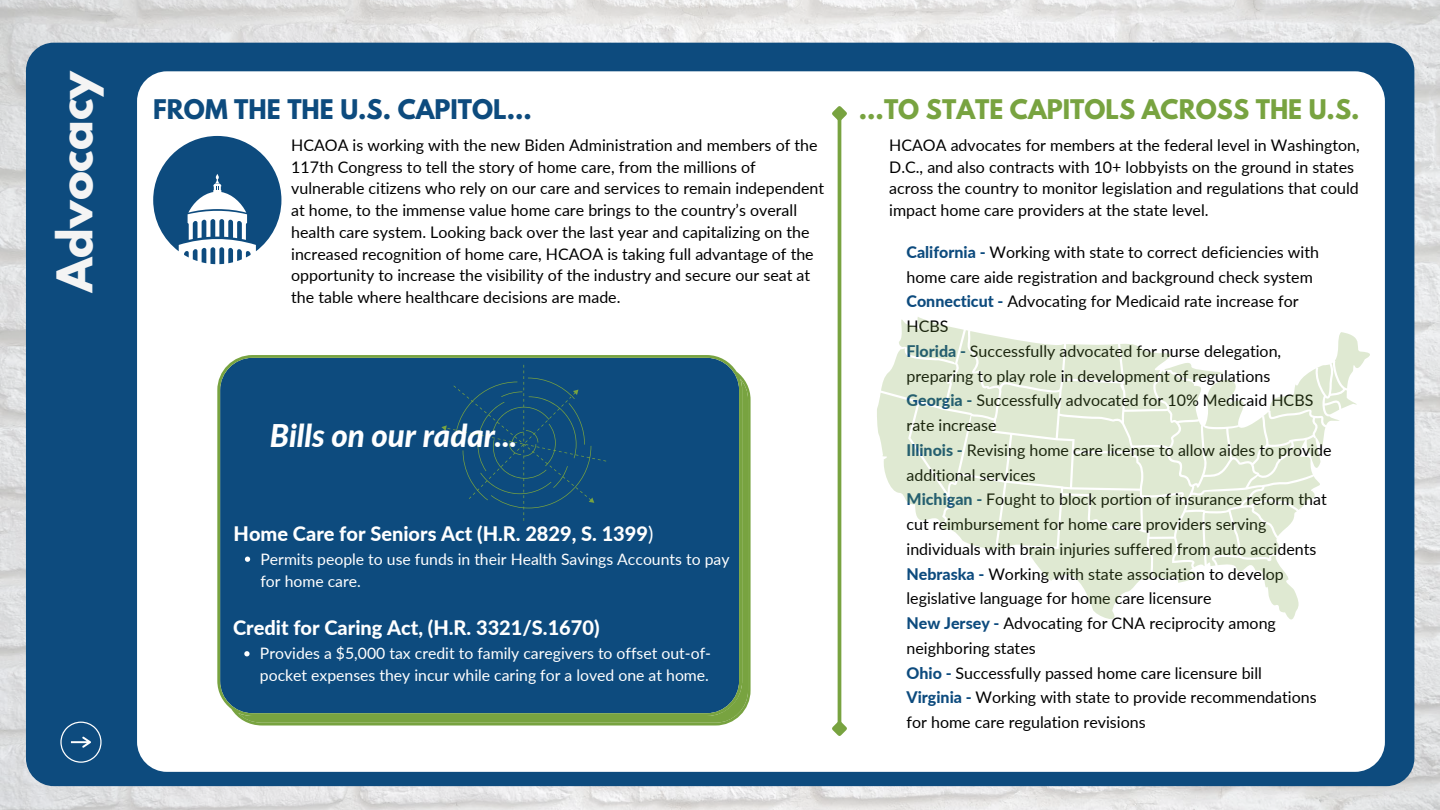
<style>
.page{position:relative;width:1440px;height:810px;background:#fff}
.page>*{position:absolute;margin:0;border:0;box-sizing:border-box;transform-origin:0 0}
.t1{font:700 43.6px "League Spartan";color:#f4f4f4}
.t2{font:italic 800 31.3px "Lato";color:#fff}
.t3{font:700 24px "League Spartan";color:#78a340}
.t4{font:700 24px "League Spartan";color:#0d4b7e}
.t5{font:800 20px "Lato";color:#fff}
.t6{font:16px/24.8px "Lato";color:#000}
.t7{font:15.8px/21.8px "Lato";color:#fff}
.s1{font-weight:800;color:#0d4b7e}
.s2{font-weight:400}
</style>
<div class="page">
<img style="left:0;top:0;width:1440px;height:810px">
<div style="left:26px;top:43px;width:1388px;height:743px;background:#0d4b7e;border-radius:28px"></div>
<div style="left:137px;top:71px;width:1248px;height:701px;background:#fff;border-radius:30px"></div>
<svg style="left:60px;top:722px;width:42px;height:41px"></svg>
<svg style="left:153px;top:136px;width:128px;height:128px"></svg>
<svg style="left:877px;top:317px;width:493px;height:303px"></svg>
<svg style="left:217px;top:355px;width:534px;height:371px;background:#18537b"></svg>
<svg style="left:244px;top:651px;width:6px;height:5px"></svg>
<svg style="left:245px;top:557px;width:5px;height:5px"></svg>
<svg style="left:441px;top:365px;width:165px;height:156px;background:#104d7b"></svg>
<hr style="left:838px;top:119px;width:3px;height:604px;background:#78a340">
<svg style="left:832px;top:106px;width:15px;height:18px"></svg>
<svg style="left:832px;top:718px;width:15px;height:18px"></svg>
<p class="t1" style="left:53px;top:292px;width:224px;rotate:-90deg">Advocacy</p>
<p class="t4" style="left:153px;top:97px;width:380px">FROM THE THE U.S. CAPITOL...</p>
<p class="t3" style="left:859px;top:97px;width:502px">...TO STATE CAPITOLS ACROSS THE U.S.</p>
<p class="t6" style="left:291px;top:134px;width:534px;line-height:21.8px">HCAOA is working with the new Biden Administration and members of the 117th Congress to tell the story of home care, from the millions of vulnerable citizens who rely on our care and services to remain independent at home, to the immense value home care brings to the country’s overall health care system. Looking back over the last year and capitalizing on the increased recognition of home care, HCAOA is taking full advantage of the opportunity to increase the visibility of the industry and secure our seat at the table where healthcare decisions are made.</p>
<p class="t6" style="left:889px;top:134px;width:472px;line-height:21.8px">HCAOA advocates for members at the federal level in Washington, D.C., and also contracts with 10+ lobbyists on the ground in states across the country to monitor legislation and regulations that could impact home care providers at the state level.</p>
<p class="t6" style="left:907px;top:239px;width:414px"><span class="s1">California -</span> Working with state to correct deficiencies with home care aide registration and background check system</p>
<p class="t6" style="left:907px;top:289px;width:394px"><span class="s1">Connecticut -</span> Advocating for Medicaid rate increase for<br>HCBS</p>
<p class="t6" style="left:907px;top:338px;width:376px"><span class="s1">Florida -</span> Successfully advocated for nurse delegation, preparing to play role in development of regulations</p>
<p class="t6" style="left:907px;top:388px;width:408px"><span class="s1">Georgia -</span> Successfully advocated for 10% Medicaid HCBS rate increase</p>
<p class="t6" style="left:907px;top:437px;width:427px"><span class="s1">Illinois -</span> Revising home care license to allow aides to provide additional services</p>
<p class="t6" style="left:907px;top:487px;width:422px"><span class="s1">Michigan -</span> Fought to block portion of insurance reform that cut reimbursement for home care providers serving individuals with brain injuries suffered from auto accidents</p>
<p class="t6" style="left:907px;top:561px;width:379px"><span class="s1">Nebraska -</span> Working with state association to develop legislative language for home care licensure</p>
<p class="t6" style="left:907px;top:611px;width:371px"><span class="s1">New Jersey -</span> Advocating for CNA reciprocity among neighboring states</p>
<p class="t6" style="left:907px;top:660px;width:357px"><span class="s1">Ohio -</span> Successfully passed home care licensure bill</p>
<p class="t6" style="left:907px;top:685px;width:412px"><span class="s1">Virginia -</span> Working with state to provide recommendations for home care regulation revisions</p>
<p class="t2" style="left:270px;top:416px;width:249px">Bills on our radar...</p>
<p class="t5" style="left:234px;top:521px;width:421px">Home Care for Seniors Act (H.R. 2829, S. 1399<span class="s2">)</span></p>
<p class="t7" style="left:260px;top:548px;width:471px">Permits people to use funds in their Health Savings Accounts to pay for home care.</p>
<p class="t5" style="left:233px;top:616px;width:368px">Credit for Caring Act, (H.R. 3321/S.1670)</p>
<p class="t7" style="left:260px;top:642px;width:453px">Provides a $5,000 tax credit to family caregivers to offset out-of&shy;pocket expenses they incur while caring for a loved one at home.</p>
</div>
